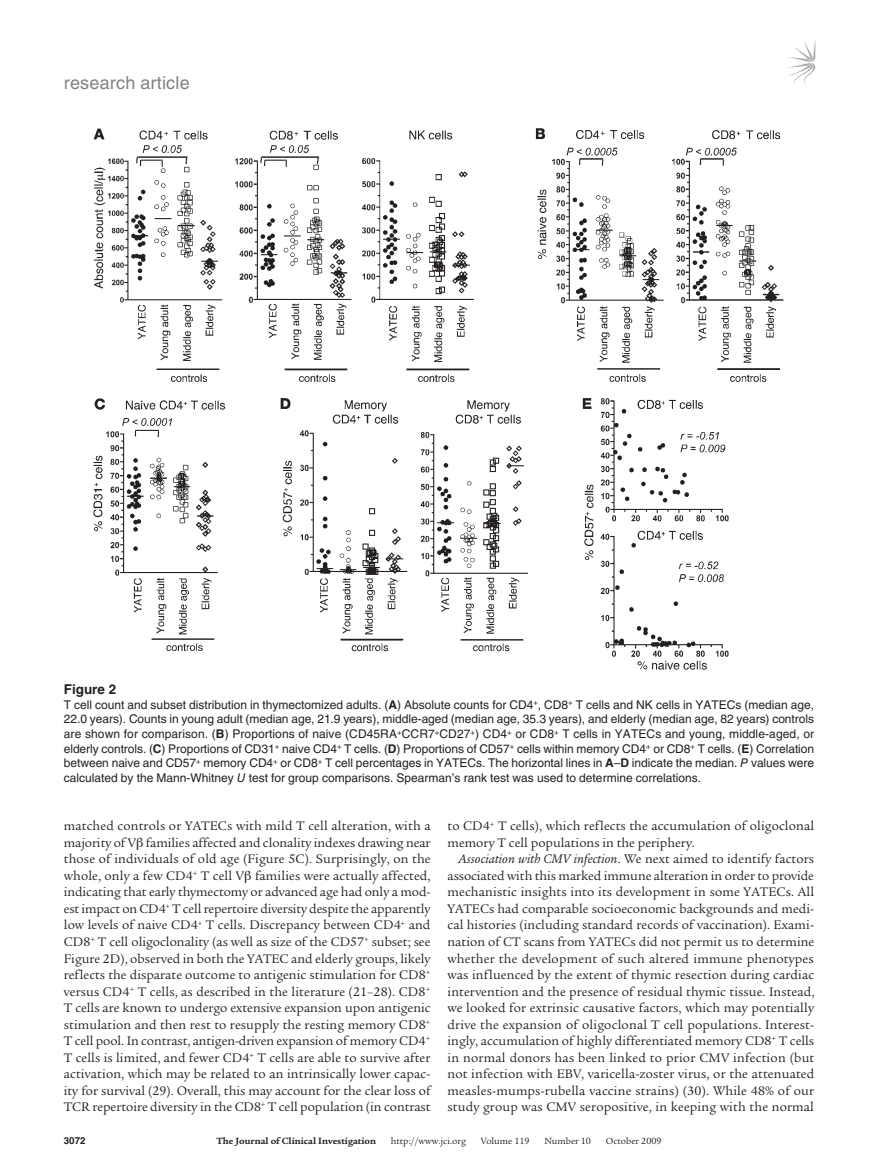
<style>
.page{position:relative;width:878px;height:1174px;background:#fff}
.page>*{position:absolute;margin:0;border:0;box-sizing:border-box;transform-origin:0 0}
.t1{font:18px "Helvetica LT Std";letter-spacing:.01em;color:#808285}
.t2{font:13.5px/16.5px "Legacy Serif Std";letter-spacing:.01em;color:#231f20;text-align:justify}
.t3{font:700 13.5px "Helvetica LT Std";color:#231f20}
.t4{font:12px/14.7px "Helvetica LT Std";color:#231f20;text-align:justify}
.t5{font:9.75px "Legacy Serif Std";color:#231f20}
.t6{font:700 9.75px "Legacy Serif Std";color:#231f20}
.t7{font:700 9.75px "Helvetica LT Std";color:#231f20}
.s1{font-weight:700}
.s2{font-style:italic}
</style>
<div class="page">
<svg style="left:789px;top:41px;width:26px;height:44px"></svg>
<img style="left:93px;top:128px;width:691px;height:542px">
<h1 class="t1" style="left:64px;top:72px;width:127px">research article</h1>
<p class="t3" style="left:64px;top:681px;width:54px">Figure 2</p>
<p class="t4" style="left:64px;top:697px;width:752px">T cell count and subset distribution in thymectomized adults. (<span class="s1">A</span>) Absolute counts for CD4<sup>+</sup>, CD8<sup>+</sup> T cells and NK cells in YATECs (median age, 22.0 years). Counts in young adult (median age, 21.9 years), middle-aged (median age, 35.3 years), and elderly (median age, 82 years) controls are shown for comparison. (<span class="s1">B</span>) Proportions of naive (CD45RA<sup>+</sup>CCR7<sup>+</sup>CD27<sup>+</sup>) CD4<sup>+</sup> or CD8<sup>+</sup> T cells in YATECs and young, middle-aged, or elderly controls. (<span class="s1">C</span>) Proportions of CD31<sup>+</sup> naive CD4<sup>+</sup> T cells. (<span class="s1">D</span>) Proportions of CD57<sup>+</sup> cells within memory CD4<sup>+</sup> or CD8<sup>+</sup> T cells. (<span class="s1">E</span>) Correlation between naive and CD57<sup>+</sup> memory CD4<sup>+</sup> or CD8<sup>+</sup> T cell percentages in YATECs. The horizontal lines in <span class="s1">A</span>–<span class="s1">D</span> indicate the median. <span class="s2">P</span> values were calculated by the Mann-Whitney <span class="s2">U</span> test for group comparisons. Spearman’s rank test was used to determine correlations.</p>
<p class="t2" style="left:64px;top:818px;width:368px">matched controls or YATECs with mild T cell alteration, with a majority of V families affected and clonality indexes drawing near those of individuals of old age (Figure 5C). Surprisingly, on the whole, only a few CD4<sup>+</sup> T cell V families were actually affected, indicating that early thymectomy or advanced age had only a mod&shy;est impact on CD4<sup>+</sup> T cell repertoire diversity despite the apparently low levels of naive CD4<sup>+</sup> T cells. Discrepancy between CD4<sup>+</sup> and CD8<sup>+</sup> T cell oligoclonality (as well as size of the CD57<sup>+</sup> subset; see Figure 2D), observed in both the YATEC and elderly groups, likely reflects the disparate outcome to antigenic stimulation for CD8<sup>+ </sup>versus CD4<sup>+</sup> T cells, as described in the literature (21–28). CD8<sup>+ </sup>T cells are known to undergo extensive expansion upon antigenic stimulation and then rest to resupply the resting memory CD8<sup>+ </sup>T cell pool. In contrast, antigen-driven expansion of memory CD4<sup>+ </sup>T cells is limited, and fewer CD4<sup>+</sup> T cells are able to survive after activation, which may be related to an intrinsically lower capac&shy;ity for survival (29). Overall, this may account for the clear loss of TCR repertoire diversity in the CD8<sup>+</sup> T cell population (in contrast</p>
<p class="t2" style="left:447px;top:818px;width:368px">to CD4<sup>+</sup> T cells), which reflects the accumulation of oligoclonal memory T cell populations in the periphery.</p>
<p class="t2" style="left:447px;top:851px;width:368px;text-indent:11px"><span class="s2">Association with CMV infection</span>. We next aimed to identify factors associated with this marked immune alteration in order to provide mechanistic insights into its development in some YATECs. All YATECs had comparable socioeconomic backgrounds and medi&shy;cal histories (including standard records of vaccination). Exami&shy;nation of CT scans from YATECs did not permit us to determine whether the development of such altered immune phenotypes was influenced by the extent of thymic resection during cardiac intervention and the presence of residual thymic tissue. Instead, we looked for extrinsic causative factors, which may potentially drive the expansion of oligoclonal T cell populations. Interest&shy;ingly, accumulation of highly differentiated memory CD8<sup>+</sup> T cells in normal donors has been linked to prior CMV infection (but not infection with EBV, varicella-zoster virus, or the attenuated measles-mumps-rubella vaccine strains) (30). While 48% of our study group was CMV seropositive, in keeping with the normal</p>
<p class="t7" style="left:64px;top:1134px;width:23px">3072</p>
<p class="t6" style="left:216px;top:1135px;width:161px">The Journal of Clinical Investigation</p>
<p class="t5" style="left:391px;top:1135px;width:77px">http://www.jci.org</p>
<p class="t5" style="left:480px;top:1135px;width:50px">Volume 119</p>
<p class="t5" style="left:544px;top:1135px;width:48px">Number 10</p>
<p class="t5" style="left:605px;top:1135px;width:57px">October 2009</p>
</div>
